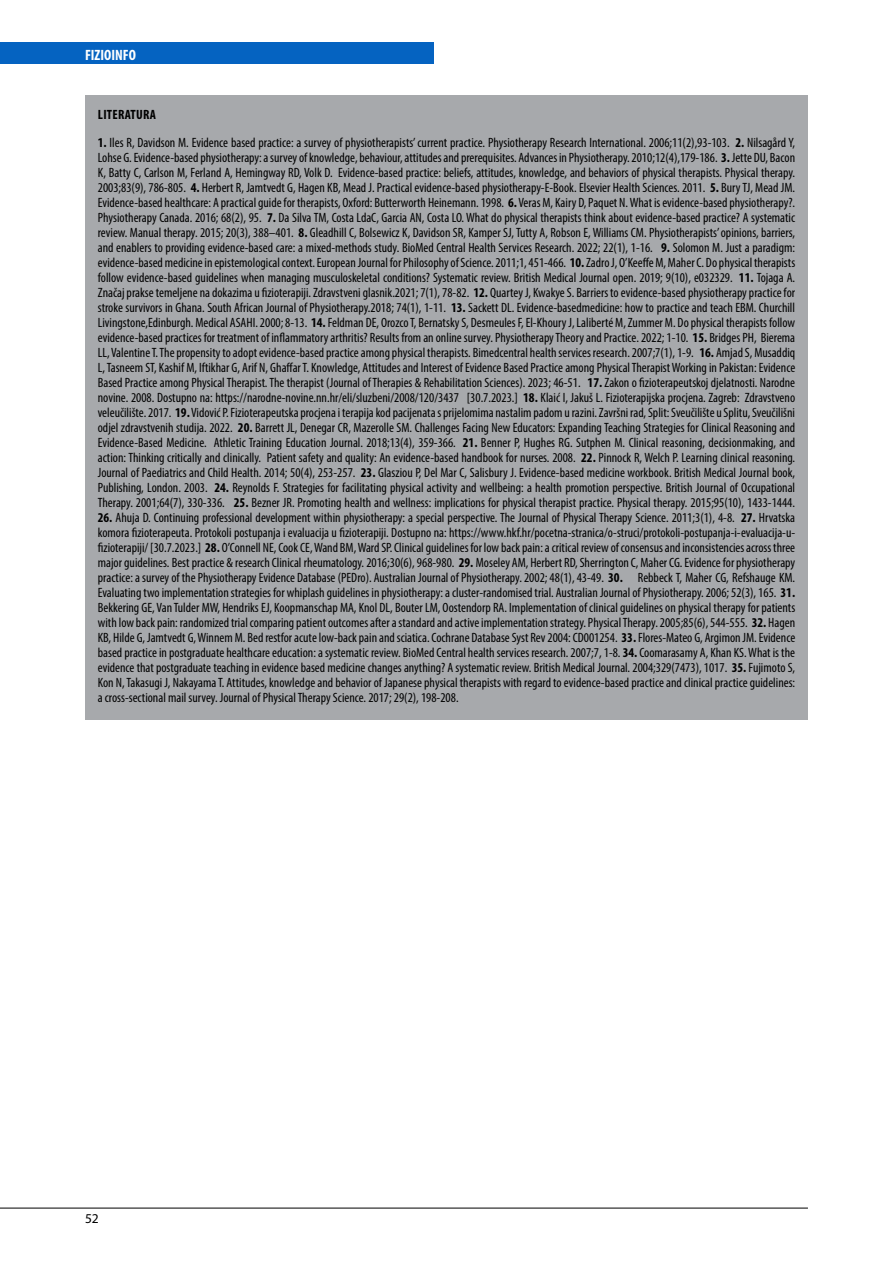
<style>
.page{position:relative;width:893px;height:1263px;background:#fff}
.page>*{position:absolute;margin:0;border:0;box-sizing:border-box;transform-origin:0 0}
.t1{font:700 condensed 15px "Myriad Pro";color:#fff}
.t2{font:condensed 13.5px/15px "Myriad Pro";color:#000;text-align:justify}
.t3{font:700 condensed 13.5px "Myriad Pro";letter-spacing:.02em;color:#000}
.t4{font:13.5px "Myriad Pro";color:#000}
.s1{font-weight:700}
</style>
<div class="page">
<div style="left:0;top:43px;width:434px;height:21px;background:#0563c1"></div>
<hr style="left:0;top:1208px;width:808px;height:1px;background:#000">
<div style="left:85px;top:96px;width:723px;height:624px;background:#a7a9ac"></div>
<p class="t1" style="left:85px;top:45px;width:52px">FIZIOINFO</p>
<p class="t3" style="left:98px;top:106px;width:59px">LITERATURA</p>
<p class="t2" style="left:98px;top:135px;width:699px"><span class="s1">1.</span> Iles R, Davidson M. Evidence based practice: a survey of physiotherapists’ current practice. Physiotherapy Research International. 2006;11(2),93-103. <span class="s1">2.</span> Nilsagård Y, Lohse G. Evidence-based physiotherapy: a survey of knowledge, behaviour, attitudes and prerequisites. Advances in Physiotherapy. 2010;12(4),179-186. <span class="s1">3.</span> Jette DU, Bacon K, Batty C, Carlson M, Ferland A, Hemingway RD, Volk D. Evidence-based practice: beliefs, attitudes, knowledge, and behaviors of physical therapists. Physical therapy.<br>2003;83(9), 786-805. <span class="s1">4.</span> Herbert R, Jamtvedt G, Hagen KB, Mead J. Practical evidence-based physiotherapy-E-Book. Elsevier Health Sciences. 2011. <span class="s1">5.</span> Bury TJ, Mead JM.<br>Evidence-based healthcare: A practical guide for therapists, Oxford: Butterworth Heinemann. 1998. <span class="s1">6.</span> Veras M, Kairy D, Paquet N. What is evidence-based physiotherapy?.<br>Physiotherapy Canada. 2016; 68(2), 95. <span class="s1">7.</span> Da Silva TM, Costa LdaC, Garcia AN, Costa LO. What do physical therapists think about evidence-based practice? A systematic review. Manual therapy. 2015; 20(3), 388–401. <span class="s1">8.</span> Gleadhill C, Bolsewicz K, Davidson SR, Kamper SJ, Tutty A, Robson E, Williams CM. Physiotherapists’ opinions, barriers, and enablers to providing evidence-based care: a mixed-methods study. BioMed Central Health Services Research. 2022; 22(1), 1-16. <span class="s1">9.</span> Solomon M. Just a paradigm: evidence-based medicine in epistemological context. European Journal for Philosophy of Science. 2011;1, 451-466. <span class="s1">10.</span> Zadro J, O’Keeffe M, Maher C. Do physical therapists follow evidence-based guidelines when managing musculoskeletal conditions? Systematic review. British Medical Journal open. 2019; 9(10), e032329. <span class="s1">11.</span> Tojaga A.<br>Značaj prakse temeljene na dokazima u fizioterapiji. Zdravstveni glasnik.2021; 7(1), 78-82. <span class="s1">12.</span> Quartey J, Kwakye S. Barriers to evidence-based physiotherapy practice for stroke survivors in Ghana. South African Journal of Physiotherapy.2018; 74(1), 1-11. <span class="s1">13.</span> Sackett DL. Evidence-basedmedicine: how to practice and teach EBM. Churchill Livingstone,Edinburgh. Medical ASAHI. 2000; 8-13. <span class="s1">14.</span> Feldman DE, Orozco T, Bernatsky S, Desmeules F, El-Khoury J, Laliberté M, Zummer M. Do physical therapists follow evidence-based practices for treatment of inflammatory arthritis? Results from an online survey. Physiotherapy Theory and Practice. 2022; 1-10. <span class="s1">15.</span> Bridges PH, Bierema LL, Valentine T. The propensity to adopt evidence-based practice among physical therapists. Bimedcentral health services research. 2007;7(1), 1-9. <span class="s1">16.</span> Amjad S, Musaddiq L, Tasneem ST, Kashif M, Iftikhar G, Arif N, Ghaffar T. Knowledge, Attitudes and Interest of Evidence Based Practice among Physical Therapist Working in Pakistan: Evidence Based Practice among Physical Therapist. The therapist (Journal of Therapies &amp; Rehabilitation Sciences). 2023; 46-51. <span class="s1">17.</span> Zakon o fizioterapeutskoj djelatnosti. Narodne novine. 2008. Dostupno na: https://narodne-novine.nn.hr/eli/sluzbeni/2008/120/3437 [30.7.2023.] <span class="s1">18.</span> Klaić I, Jakuš L. Fizioterapijska procjena. Zagreb: Zdravstveno veleučilište. 2017. <span class="s1">19.</span> Vidović P. Fizioterapeutska procjena i terapija kod pacijenata s prijelomima nastalim padom u razini. Završni rad, Split: Sveučilište u Splitu, Sveučilišni odjel zdravstvenih studija. 2022. <span class="s1">20.</span> Barrett JL, Denegar CR, Mazerolle SM. Challenges Facing New Educators: Expanding Teaching Strategies for Clinical Reasoning and Evidence-Based Medicine. Athletic Training Education Journal. 2018;13(4), 359-366. <span class="s1">21.</span> Benner P, Hughes RG. Sutphen M. Clinical reasoning, decisionmaking, and action: Thinking critically and clinically. Patient safety and quality: An evidence-based handbook for nurses. 2008. <span class="s1">22.</span> Pinnock R, Welch P. Learning clinical reasoning.<br>Journal of Paediatrics and Child Health. 2014; 50(4), 253-257. <span class="s1">23.</span> Glasziou P, Del Mar C, Salisbury J. Evidence-based medicine workbook. British Medical Journal book, Publishing, London. 2003. <span class="s1">24.</span> Reynolds F. Strategies for facilitating physical activity and wellbeing: a health promotion perspective. British Journal of Occupational Therapy. 2001;64(7), 330-336. <span class="s1">25.</span> Bezner JR. Promoting health and wellness: implications for physical therapist practice. Physical therapy. 2015;95(10), 1433-1444.</p>
<p class="t2" style="left:98px;top:509px;width:699px"><span class="s1">26.</span> Ahuja D. Continuing professional development within physiotherapy: a special perspective. The Journal of Physical Therapy Science. 2011;3(1), 4-8. <span class="s1">27.</span> Hrvatska komora fizioterapeuta. Protokoli postupanja i evaluacija u fizioterapiji. Dostupno na: https://www.hkf.hr/pocetna-stranica/o-struci/protokoli-postupanja-i-evaluacija-u&shy;fizioterapiji/ [30.7.2023.] <span class="s1">28.</span> O’Connell NE, Cook CE, Wand BM, Ward SP. Clinical guidelines for low back pain: a critical review of consensus and inconsistencies across three major guidelines. Best practice &amp; research Clinical rheumatology. 2016;30(6), 968-980. <span class="s1">29.</span> Moseley AM, Herbert RD, Sherrington C, Maher CG. Evidence for physiotherapy practice: a survey of the Physiotherapy Evidence Database (PEDro). Australian Journal of Physiotherapy. 2002; 48(1), 43-49. <span class="s1">30.</span> Rebbeck T, Maher CG, Refshauge KM.<br>Evaluating two implementation strategies for whiplash guidelines in physiotherapy: a cluster-randomised trial. Australian Journal of Physiotherapy. 2006; 52(3), 165. <span class="s1">31.<br></span>Bekkering GE, Van Tulder MW, Hendriks EJ, Koopmanschap MA, Knol DL, Bouter LM, Oostendorp RA. Implementation of clinical guidelines on physical therapy for patients with low back pain: randomized trial comparing patient outcomes after a standard and active implementation strategy. Physical Therapy. 2005;85(6), 544-555. <span class="s1">32.</span> Hagen KB, Hilde G, Jamtvedt G, Winnem M. Bed restfor acute low-back pain and sciatica. Cochrane Database Syst Rev 2004: CD001254. <span class="s1">33.</span> Flores-Mateo G, Argimon JM. Evidence based practice in postgraduate healthcare education: a systematic review. BioMed Central health services research. 2007;7, 1-8. <span class="s1">34.</span> Coomarasamy A, Khan KS. What is the evidence that postgraduate teaching in evidence based medicine changes anything? A systematic review. British Medical Journal. 2004;329(7473), 1017. <span class="s1">35.</span> Fujimoto S, Kon N, Takasugi J, Nakayama T. Attitudes, knowledge and behavior of Japanese physical therapists with regard to evidence-based practice and clinical practice guidelines: a cross-sectional mail survey. Journal of Physical Therapy Science. 2017; 29(2), 198-208.</p>
<p class="t4" style="left:85px;top:1210px;width:15px">52</p>
</div>
